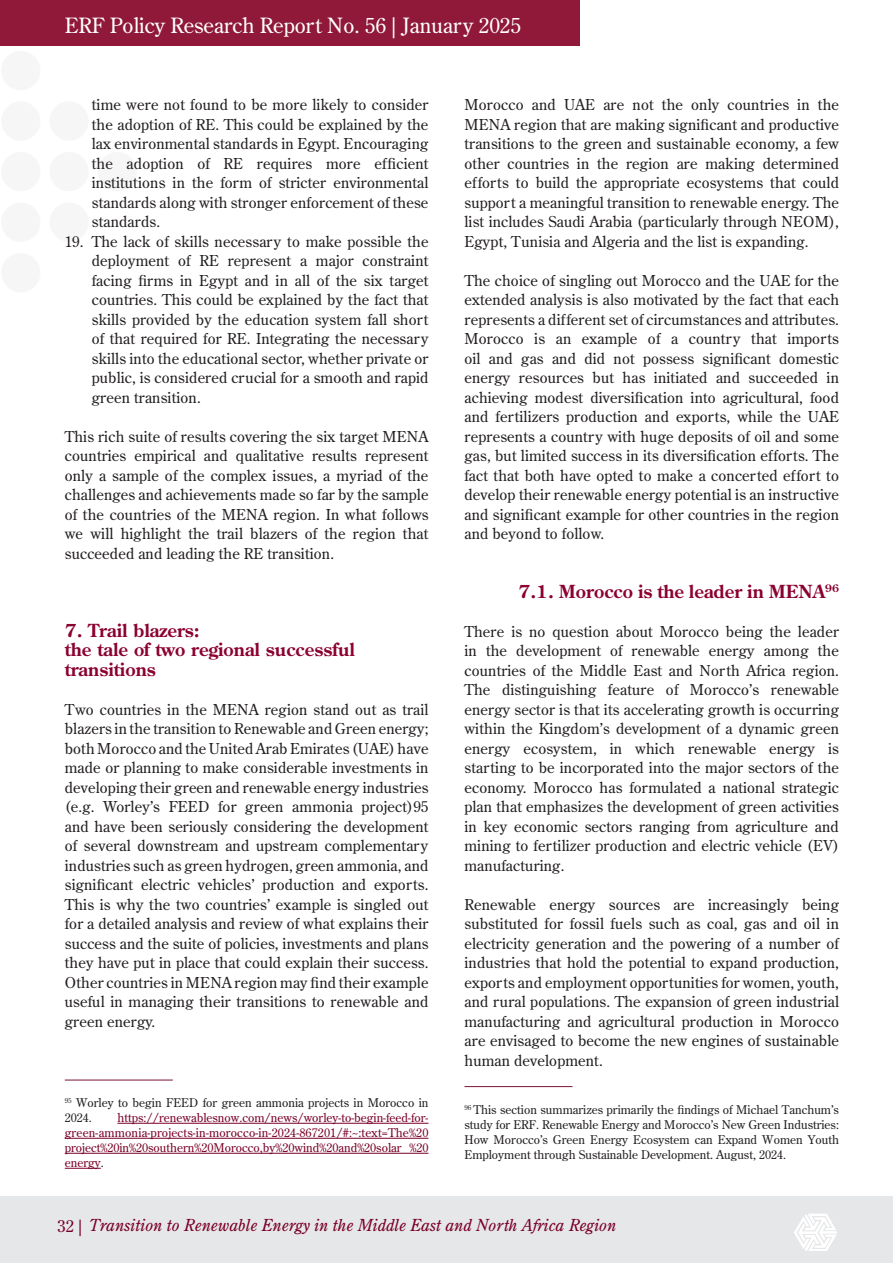
<style>
.page{position:relative;width:893px;height:1263px;background:#fff}
.page>*{position:absolute;margin:0;border:0;box-sizing:border-box;transform-origin:0 0}
.t1{font:21px "Century Old Style Std";color:#fff}
.PRR_1{font:700 18px/19.5px "Century Old Style Std";color:#8b012f}
.PRR_2{font:700 18px "Century Old Style Std";color:#8b012f}
.t2{font:italic 16.5px "Century Old Style Std";color:#7a0027}
.Text_inside{font:15px/19.5px "Century Old Style Std";letter-spacing:.01em;color:#231f20;text-align:justify}
.Footnotes{font:12px/15px "Century Old Style Std";color:#231f20}
.Footnotes-2{font:12px/15px "Century Old Style Std";color:#7a0027;text-align:justify}
.s1{color:#231f20}
.s2{font-style:normal;color:#790025}
</style>
<div class="page">
<div style="left:0;top:1196px;width:893px;height:67px;background:#e6e7e9"></div>
<div style="left:0;top:0;width:580px;height:45px;background:#901839"></div>
<svg style="left:794px;top:1214px;width:43px;height:37px"></svg>
<div style="left:1px;top:51px;width:39px;height:39px;background:#f6f6f6;border-radius:50%"></div>
<div style="left:1px;top:101px;width:39px;height:40px;background:#f6f6f6;border-radius:50%"></div>
<div style="left:1px;top:152px;width:39px;height:39px;background:#f6f6f6;border-radius:50%"></div>
<div style="left:1px;top:202px;width:39px;height:40px;background:#f6f6f6;border-radius:50%"></div>
<div style="left:49px;top:101px;width:40px;height:40px;background:#f6f6f6;border-radius:50%"></div>
<div style="left:49px;top:152px;width:40px;height:39px;background:#f6f6f6;border-radius:50%"></div>
<div style="left:49px;top:202px;width:40px;height:40px;background:#f6f6f6;border-radius:50%"></div>
<div style="left:98px;top:152px;width:39px;height:39px;background:#f6f6f6;border-radius:50%"></div>
<hr style="left:65px;top:1080px;width:108px;height:1px;background:#7b1237">
<hr style="left:117px;top:1123px;width:311px;height:1px;background:#7a0027">
<hr style="left:65px;top:1138px;width:363px;height:1px;background:#7a0027">
<hr style="left:65px;top:1153px;width:363px;height:1px;background:#7a0027">
<hr style="left:65px;top:1168px;width:36px;height:1px;background:#7a0027">
<hr style="left:464px;top:1086px;width:108px;height:1px;background:#7b1237">
<h1 class="t1" style="left:65px;top:12px;width:458px">ERF Policy Research Report No. 56 | January 2025</h1>
<p class="Text_inside" style="left:92px;top:95px;width:338px">time were not found to be more likely to consider the adoption of RE. This could be explained by the lax environmental standards in Egypt. Encouraging the adoption of RE requires more efficient institutions in the form of stricter environmental standards along with stronger enforcement of these standards.</p>
<p class="Text_inside" style="left:92px;top:231px;width:338px;text-indent:-27px">19. The lack of skills necessary to make possible the deployment of RE represent a major constraint facing firms in Egypt and in all of the six target countries. This could be explained by the fact that skills provided by the education system fall short of that required for RE. Integrating the necessary skills into the educational sector, whether private or public, is considered crucial for a smooth and rapid green transition.</p>
<p class="Text_inside" style="left:65px;top:426px;width:365px">This rich suite of results covering the six target MENA countries empirical and qualitative results represent only a sample of the complex issues, a myriad of the challenges and achievements made so far by the sample of the countries of the MENA region. In what follows we will highlight the trail blazers of the region that succeeded and leading the RE transition.</p>
<p class="PRR_1" style="left:65px;top:620px;width:137px">7. Trail blazers:</p>
<p class="PRR_1" style="left:65px;top:639px;width:292px">the tale of two regional successful transitions</p>
<p class="Text_inside" style="left:65px;top:699px;width:365px">Two countries in the MENA region stand out as trail blazers in the transition to Renewable and Green energy; both Morocco and the United Arab Emirates (UAE) have made or planning to make considerable investments in developing their green and renewable energy industries (e.g. Worley’s FEED for green ammonia project)95 and have been seriously considering the development of several downstream and upstream complementary industries such as green hydrogen, green ammonia, and significant electric vehicles’ production and exports.<br>This is why the two countries’ example is singled out for a detailed analysis and review of what explains their success and the suite of policies, investments and plans they have put in place that could explain their success.<br>Other countries in MENA region may find their example useful in managing their transitions to renewable and green energy.</p>
<p class="Footnotes" style="left:65px;top:1095px;width:365px"><sup>95</sup> Worley to begin FEED for green ammonia projects in Morocco in<br>2024.</p>
<p class="Footnotes-2" style="left:65px;top:1110px;width:365px;text-indent:53px">https://renewablesnow.com/news/worley-to-begin-feed-for&shy;green-ammonia-projects-in-morocco-in-2024-867201/#:~:text=The%20 project%20in%20southern%20Morocco,by%20wind%20and%20solar %20 energy<span class="s1">.</span></p>
<p class="Text_inside" style="left:464px;top:95px;width:376px">Morocco and UAE are not the only countries in the MENA region that are making significant and productive transitions to the green and sustainable economy, a few other countries in the region are making determined efforts to build the appropriate ecosystems that could support a meaningful transition to renewable energy. The list includes Saudi Arabia (particularly through NEOM), Egypt, Tunisia and Algeria and the list is expanding.</p>
<p class="Text_inside" style="left:464px;top:270px;width:376px">The choice of singling out Morocco and the UAE for the extended analysis is also motivated by the fact that each represents a different set of circumstances and attributes.<br>Morocco is an example of a country that imports oil and gas and did not possess significant domestic energy resources but has initiated and succeeded in achieving modest diversification into agricultural, food and fertilizers production and exports, while the UAE represents a country with huge deposits of oil and some gas, but limited success in its diversification efforts. The fact that both have opted to make a concerted effort to develop their renewable energy potential is an instructive and significant example for other countries in the region and beyond to follow.</p>
<p class="PRR_2" style="left:518px;top:579px;width:322px">7.1. Morocco is the leader in MENA<sup>96</sup></p>
<p class="Text_inside" style="left:464px;top:621px;width:376px">There is no question about Morocco being the leader in the development of renewable energy among the countries of the Middle East and North Africa region.<br>The distinguishing feature of Morocco’s renewable energy sector is that its accelerating growth is occurring within the Kingdom’s development of a dynamic green energy ecosystem, in which renewable energy is starting to be incorporated into the major sectors of the economy. Morocco has formulated a national strategic plan that emphasizes the development of green activities in key economic sectors ranging from agriculture and mining to fertilizer production and electric vehicle (EV) manufacturing.</p>
<p class="Text_inside" style="left:464px;top:894px;width:376px">Renewable energy sources are increasingly being substituted for fossil fuels such as coal, gas and oil in electricity generation and the powering of a number of industries that hold the potential to expand production, exports and employment opportunities for women, youth, and rural populations. The expansion of green industrial manufacturing and agricultural production in Morocco are envisaged to become the new engines of sustainable human development.</p>
<p class="Footnotes" style="left:464px;top:1101px;width:376px;text-align:justify"><sup>96</sup> This section summarizes primarily the findings of Michael Tanchum’s study for ERF. Renewable Energy and Morocco’s New Green Industries:<br>How Morocco’s Green Energy Ecosystem can Expand Women Youth Employment through Sustainable Development. August, 2024.</p>
<p class="t2" style="left:57px;top:1214px;width:560px"><span class="s2">32 |</span> Transition to Renewable Energy in the Middle East and North Africa Region</p>
</div>
